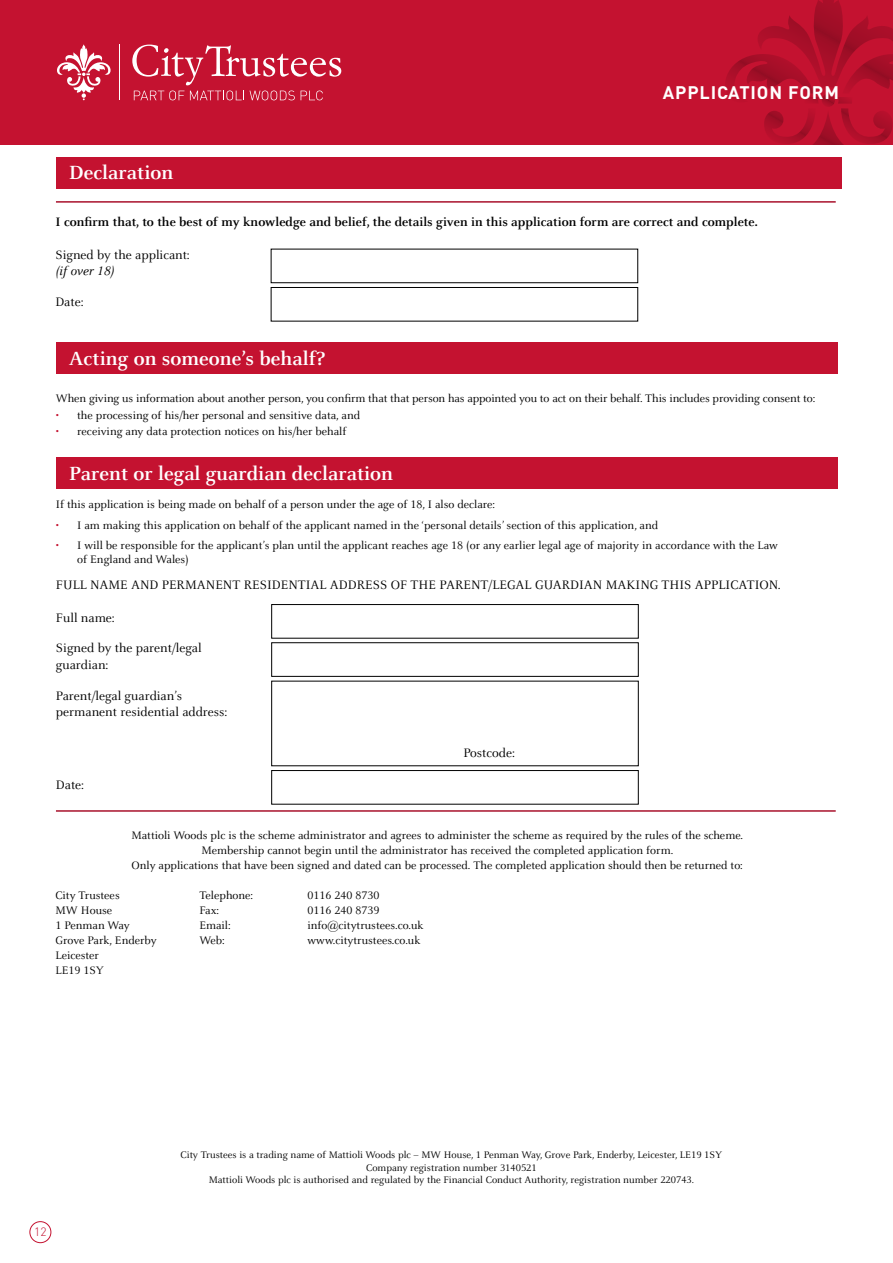
<style>
.page{position:relative;width:893px;height:1263px;background:#fff}
.page>*{position:absolute;margin:0;border:0;box-sizing:border-box;transform-origin:0 0}
.t1{font:700 21px "Celeste";color:#fff}
.t2{font:700 18px "DIN";letter-spacing:.05em;color:#fff}
.t3{font:13.5px/16.5px "Celeste";color:#000}
.t4{font:700 13.5px "Celeste";color:#000}
.t5{font:12px/15px "Celeste";color:#000}
.t6{font:12px "Celeste Caps";color:#000}
.t7{font:300 12px "DIN";color:#c41230}
.t8{font:10.5px/12.6px "Celeste";color:#000;text-align:center}
.s1{font-style:italic}
.s2{font-family:"Celeste Caps";font-style:italic}
.s3{color:#c41230}
.s4{font-family:"Celeste Caps"}
</style>
<div class="page">
<div style="left:0;top:0;width:893px;height:145px;background:#c41230"></div>
<svg style="left:725px;top:0;width:168px;height:145px"></svg>
<div style="left:30px;top:1221px;width:21px;height:22px;border:1px solid #c41230;border-radius:50%"></div>
<hr style="left:119px;top:44px;width:1px;height:56px;background:#fff">
<svg style="left:57px;top:44px;width:54px;height:56px"></svg>
<svg style="left:132px;top:45px;width:209px;height:40px"></svg>
<svg style="left:134px;top:91px;width:50px;height:9px"></svg>
<svg style="left:190px;top:91px;width:105px;height:9px"></svg>
<svg style="left:301px;top:91px;width:22px;height:9px"></svg>
<div style="left:271px;top:642px;width:367px;height:34px;border:1px solid #000"></div>
<div style="left:271px;top:604px;width:367px;height:34px;border:1px solid #000"></div>
<div style="left:271px;top:287px;width:367px;height:34px;border:1px solid #000"></div>
<div style="left:271px;top:770px;width:367px;height:34px;border:1px solid #000"></div>
<hr style="left:56px;top:810px;width:780px;height:2px;background:#a9112c">
<hr style="left:56px;top:201px;width:780px;height:2px;background:#a9112c">
<div style="left:56px;top:343px;width:782px;height:31px;background:#c41230"></div>
<div style="left:56px;top:458px;width:782px;height:31px;background:#c41230"></div>
<div style="left:56px;top:157px;width:785px;height:32px;background:#c41230"></div>
<h1 class="t1" style="left:69px;top:161px;width:106px">Declaration</h1>
<h2 class="t2" style="left:663px;top:81px;width:178px">APPLICATION FORM</h2>
<p class="t4" style="left:56px;top:214px;width:703px">I confirm that, to the best of my knowledge and belief, the details given in this application form are correct and complete.</p>
<p class="t3" style="left:55px;top:247px;width:136px">Signed by the applicant: <span class="s1">(if over</span> <span class="s2">18</span><span class="s1">)</span></p>
<p class="t3" style="left:55px;top:294px;width:30px">Date:</p>
<h1 class="t1" style="left:69px;top:348px;width:258px">Acting on someone’s behalf?</h1>
<p class="t5" style="left:56px;top:391px;width:761px">When giving us information about another person, you confirm that that person has appointed you to act on their behalf. This includes providing consent to:</p>
<p class="t5" style="left:56px;top:408px;width:306px"><span class="s3">•</span> the processing of his/her personal and sensitive data, and</p>
<p class="t5" style="left:56px;top:424px;width:292px"><span class="s3">•</span> receiving any data protection notices on his/her behalf</p>
<h1 class="t1" style="left:69px;top:463px;width:326px">Parent or legal guardian declaration</h1>
<p class="t5" style="left:56px;top:497px;width:441px">If this application is being made on behalf of a person under the age of <span class="s4">18</span>, I also declare:</p>
<p class="t5" style="left:56px;top:518px;width:604px"><span class="s3">•</span> I am making this application on behalf of the applicant named in the ‘personal details’ section of this application, and</p>
<p class="t5" style="left:77px;top:538px;width:702px;line-height:14.4px;text-indent:-21px"><span class="s3">•</span> I will be responsible for the applicant’s plan until the applicant reaches age <span class="s4">18</span> (or any earlier legal age of majority in accordance with the Law of England and Wales)</p>
<p class="t3" style="left:56px;top:577px;width:726px">FULL NAME AND PERMANENT RESIDENTIAL ADDRESS OF THE PARENT/LEGAL GUARDIAN MAKING THIS APPLICATION.</p>
<p class="t3" style="left:56px;top:610px;width:61px">Full name:</p>
<p class="t3" style="left:56px;top:640px;width:147px">Signed by the parent/legal guardian:</p>
<p class="t3" style="left:56px;top:688px;width:173px">Parent/legal guardian’s permanent residential address:</p>
<p class="t3" style="left:56px;top:777px;width:30px">Date:</p>
<p class="t3" style="left:463px;top:745px;width:53px">Postcode:</p>
<p class="t5" style="left:131px;top:828px;width:613px;text-align:center">Mattioli Woods plc is the scheme administrator and agrees to administer the scheme as required by the rules of the scheme.<br>Membership cannot begin until the administrator has received the completed application form.<br>Only applications that have been signed and dated can be processed. The completed application should then be returned to:</p>
<p class="t5" style="left:55px;top:888px;width:66px">City Trustees</p>
<p class="t5" style="left:199px;top:888px;width:56px">Telephone:</p>
<p class="t6" style="left:307px;top:889px;width:73px">0116 240 8730</p>
<p class="t5" style="left:55px;top:903px;width:58px">MW House</p>
<p class="t5" style="left:199px;top:903px;width:21px">Fax:</p>
<p class="t6" style="left:307px;top:904px;width:73px">0116 240 8739</p>
<p class="t5" style="left:55px;top:918px;width:76px"><span class="s4">1</span> Penman Way</p>
<p class="t5" style="left:199px;top:918px;width:33px">Email:</p>
<p class="t5" style="left:307px;top:918px;width:118px">info@citytrustees.co.uk</p>
<p class="t5" style="left:55px;top:933px;width:103px">Grove Park, Enderby</p>
<p class="t5" style="left:199px;top:933px;width:27px">Web:</p>
<p class="t5" style="left:307px;top:933px;width:115px">www.citytrustees.co.uk</p>
<p class="t5" style="left:55px;top:948px;width:50px">Leicester<br>LE<span class="s4">19 1</span>SY</p>
<p class="t7" style="left:34px;top:1225px;width:14px">12</p>
<p class="t8" style="left:180px;top:1149px;width:543px">City Trustees is a trading name of Mattioli Woods plc – MW House, <span class="s4">1</span> Penman Way, Grove Park, Enderby, Leicester, LE<span class="s4">19 1</span>SY<br>Company registration number <span class="s4">3140521<br></span>Mattioli Woods plc is authorised and regulated by the Financial Conduct Authority, registration number <span class="s4">220743</span>.</p>
</div>
